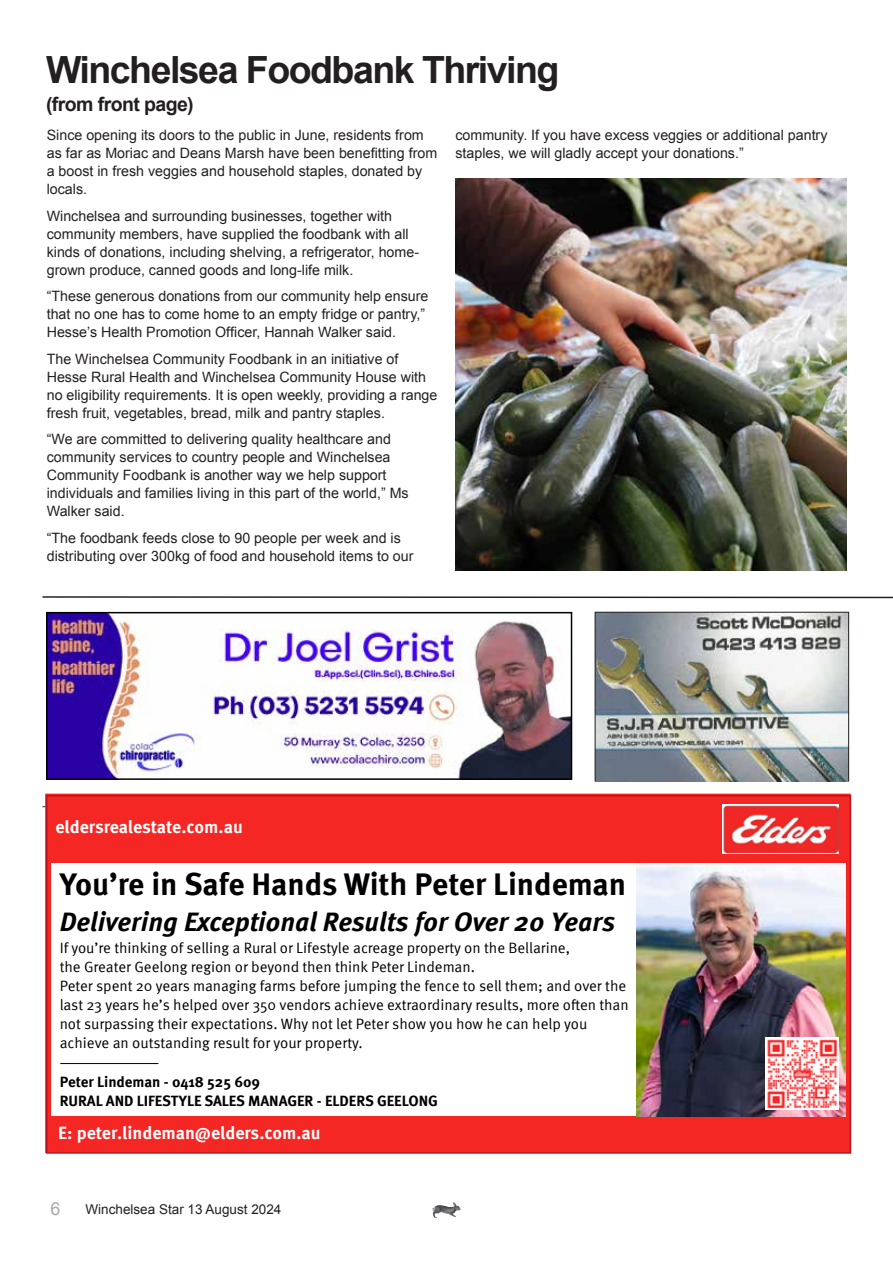
<style>
.page{position:relative;width:893px;height:1263px;background:#fff}
.page>*{position:absolute;margin:0;border:0;box-sizing:border-box;transform-origin:0 0}
.t1{font:700 37.5px "Arial";letter-spacing:-.04em;color:#231f20}
.t2{font:700 31.35px "Meta Pro";letter-spacing:-.005em;color:#000}
.t3{font:italic 700 26.7px "Meta Pro";color:#000}
.t4{font:700 19.5px "Arial";letter-spacing:-.03em;color:#231f20}
.t5{font:18px "Arial";color:#a7a9ac}
.t6{font:700 17.85px "Meta Pro";color:#fff}
.t7{font:15px/19px "Meta Pro";letter-spacing:-.005em;color:#000}
.t8{font:700 15px/19.2px "Meta Pro";letter-spacing:-.005em;color:#000}
.t9{font:14.25px/18px "Arial";color:#231f20}
.t10{font:13.5px "Arial";color:#231f20}
</style>
<div class="page">
<img style="left:432px;top:1202px;width:29px;height:16px">
<hr style="left:43px;top:806px;width:807px;height:1px;background:#231f20">
<div style="left:49px;top:1116px;width:799px;height:34px;background:#f42724"></div>
<img style="left:636px;top:863px;width:210px;height:253px">
<div style="left:47px;top:797px;width:800px;height:65px;background:#f42724"></div>
<img style="left:722px;top:804px;width:116px;height:50px">
<hr style="left:60px;top:1063px;width:98px;height:1px;background:#000">
<img style="left:765px;top:1037px;width:73px;height:73px">
<div style="left:46px;top:795px;width:805px;height:359px;border:2px solid #ba151b"></div>
<img style="left:49px;top:615px;width:520px;height:162px">
<div style="left:46px;top:612px;width:526px;height:168px;border:2px solid #000"></div>
<img style="left:597px;top:614px;width:250px;height:166px">
<div style="left:595px;top:612px;width:254px;height:170px;border:1px solid #231f20"></div>
<svg style="left:42px;top:596px;width:851px;height:3px"></svg>
<img style="left:455px;top:179px;width:391px;height:391px">
<h1 class="t1" style="left:46px;top:45px;width:515px">Winchelsea Foodbank Thriving</h1>
<h3 class="t4" style="left:46px;top:91px;width:149px">(from front page)</h3>
<p class="t9" style="left:47px;top:126px;width:392px">Since opening its doors to the public in June, residents from as far as Moriac and Deans Marsh have been benefitting from a boost in fresh veggies and household staples, donated by locals.</p>
<p class="t9" style="left:47px;top:207px;width:374px">Winchelsea and surrounding businesses, together with community members, have supplied the foodbank with all kinds of donations, including shelving, a refrigerator, home&shy;grown produce, canned goods and long-life milk.</p>
<p class="t9" style="left:47px;top:287px;width:383px">“These generous donations from our community help ensure that no one has to come home to an empty fridge or pantry,”<br>Hesse’s Health Promotion Officer, Hannah Walker said.</p>
<p class="t9" style="left:47px;top:350px;width:392px">The Winchelsea Community Foodbank in an initiative of Hesse Rural Health and Winchelsea Community House with no eligibility requirements. It is open weekly, providing a range fresh fruit, vegetables, bread, milk and pantry staples.</p>
<p class="t9" style="left:47px;top:430px;width:363px">“We are committed to delivering quality healthcare and community services to country people and Winchelsea Community Foodbank is another way we help support individuals and families living in this part of the world,” Ms Walker said.</p>
<p class="t9" style="left:47px;top:529px;width:368px">“The foodbank feeds close to 90 people per week and is distributing over 300kg of food and household items to our</p>
<p class="t9" style="left:455px;top:126px;width:373px">community. If you have excess veggies or additional pantry staples, we will gladly accept your donations.”</p>
<p class="t6" style="left:55px;top:813px;width:189px">eldersrealestate.com.au</p>
<h2 class="t2" style="left:60px;top:860px;width:568px">You’re in Safe Hands With Peter Lindeman</h2>
<h3 class="t3" style="left:60px;top:900px;width:557px">Delivering Exceptional Results for Over 20 Years</h3>
<p class="t7" style="left:60px;top:937px;width:570px">If you’re thinking of selling a Rural or Lifestyle acreage property on the Bellarine,<br>the Greater Geelong region or beyond then think Peter Lindeman.<br>Peter spent 20 years managing farms before jumping the fence to sell them; and over the last 23 years he’s helped over 350 vendors achieve extraordinary results, more often than not surpassing their expectations. Why not let Peter show you how he can help you achieve an outstanding result for your property.</p>
<p class="t8" style="left:60px;top:1071px;width:380px">Peter Lindeman - 0418 525 609<br>RURAL AND LIFESTYLE SALES MANAGER - ELDERS GEELONG</p>
<p class="t6" style="left:58px;top:1119px;width:264px">E: peter.lindeman@elders.com.au</p>
<p class="t5" style="left:51px;top:1197px;width:12px">6</p>
<p class="t10" style="left:86px;top:1200px;width:197px">Winchelsea Star 13 August 2024</p>
</div>
